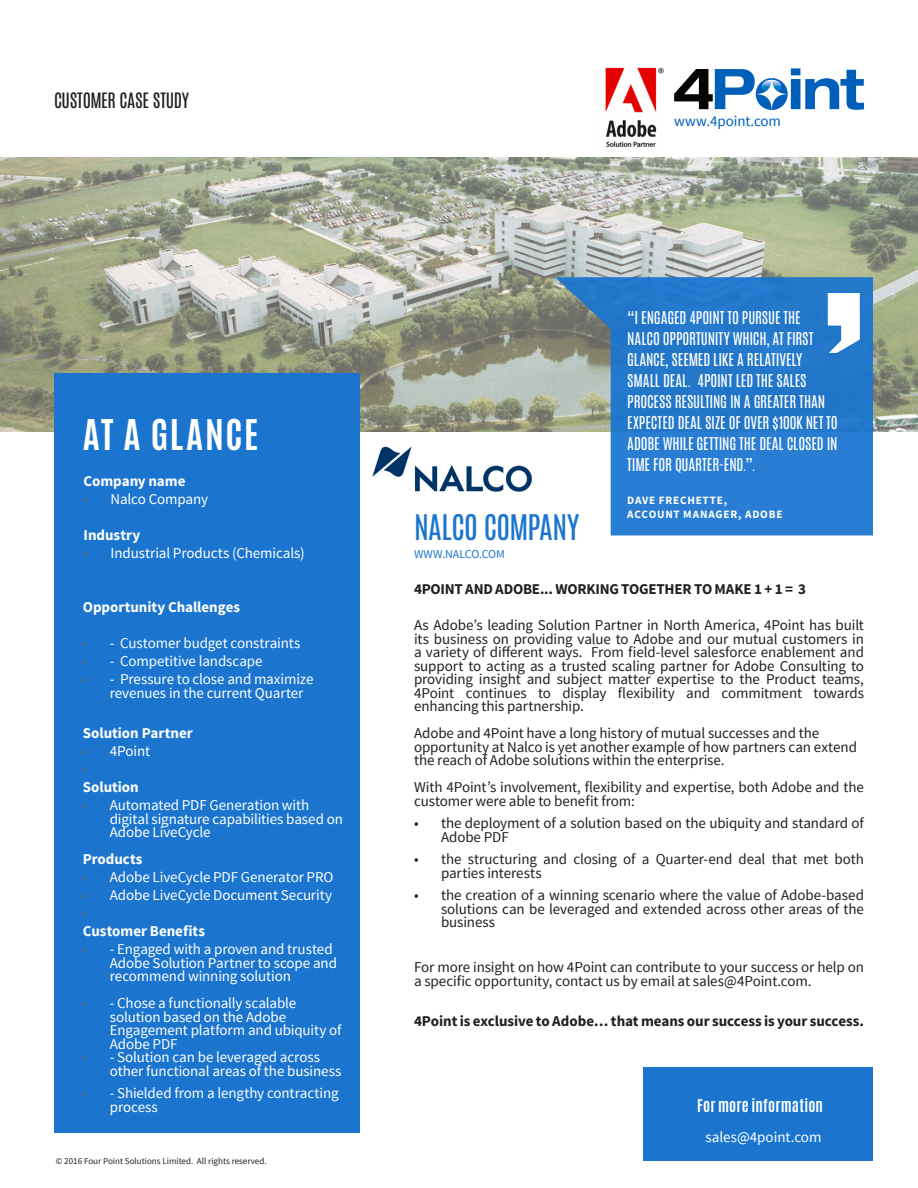
<style>
.page{position:relative;width:918px;height:1188px;background:#fff}
.page>*{position:absolute;margin:0;border:0;box-sizing:border-box;transform-origin:0 0}
.t1{font:700 36px "Antonio";letter-spacing:.045em;color:#fff}
.t2{font:30px "Antonio";letter-spacing:-.02em;color:#1b75cf}
.t3{font:18px "Antonio";letter-spacing:-.02em;color:#231f20}
.t4{font:15px/13.5px "Source Sans Pro";letter-spacing:-.005em;color:#231f20;text-align:justify}
.BC{font:15px/13.5px "Source Sans Pro Regular 2";letter-spacing:-.01em;color:#231f20}
.t5{font:15px/13.5px "Source Sans Pro Regular 2";letter-spacing:-.01em;color:#fff}
.t6{font:15px/21px "Antonio";letter-spacing:-.01em;color:#fff}
.t7{font:15px/13.5px "Source Sans Pro";letter-spacing:-.01em;color:#fff}
.t8{font:700 15px "Source Sans Pro";letter-spacing:-.01em;color:#231f20}
.BC-2{font:700 15px "Source Sans Pro";letter-spacing:-.005em;color:#fff}
.t9{font:700 15px "Antonio";letter-spacing:.01em;color:#fff}
.BC-3{font:15px "Source Sans Pro Bold 2";color:#fff}
.t10{font:15px "Source Sans Pro Regular 2";letter-spacing:-.01em;color:#005fb9}
.t11{font:15px "Source Sans Pro";color:#54687f}
.t12{font:12px "Source Sans Pro";letter-spacing:-.005em;color:#1b75cf}
.BC-4{font:700 11.25px/13.5px "Source Sans Pro";letter-spacing:.065em;color:#fff}
.t13{font:9px "Source Sans Pro Regular 2";color:#231f20}
.s1{color:#54687f}
.s2{font-family:"Source Sans Pro";color:#54687f}
.s3{font-family:"Source Sans Pro"}
.s4{font-family:"Source Sans Pro Regular 2"}
</style>
<div class="page">
<img style="left:0;top:158px;width:918px;height:273px">
<svg style="left:555px;top:277px;width:318px;height:259px;background:#4087cb"></svg>
<div style="left:54px;top:374px;width:305px;height:759px;background:#1b75cf"></div>
<div style="left:644px;top:1067px;width:229px;height:94px;background:#1b75cf"></div>
<svg style="left:823px;top:291px;width:39px;height:64px"></svg>
<svg style="left:674px;top:68px;width:190px;height:42px"></svg>
<img style="left:372px;top:446px;width:160px;height:46px">
<img style="left:605px;top:67px;width:59px;height:81px">
<h1 class="t3" style="left:54px;top:87px;width:137px">CUSTOMER CASE STUDY</h1>
<h1 class="t10" style="left:674px;top:112px;width:108px">www.4point.com</h1>
<h4 class="t1" style="left:83px;top:407px;width:177px">AT A GLANCE</h4>
<h6 class="BC-2" style="left:84px;top:471px;width:103px">Company name</h6>
<p class="t7" style="left:84px;top:493px;width:126px"><span class="s1">•</span> Nalco Company</p>
<p class="BC-2" style="left:84px;top:525px;width:58px">Industry</p>
<p class="t7" style="left:84px;top:547px;width:222px"><span class="s1">•</span> Industrial Products (Chemicals)</p>
<h6 class="BC-2" style="left:83px;top:597px;width:159px">Opportunity Challenges</h6>
<p class="t5" style="left:83px;top:637px;width:219px"><span class="s2">•</span> - Customer budget constraints</p>
<p class="t5" style="left:83px;top:655px;width:181px"><span class="s2">•</span> - Competitive landscape</p>
<p class="t5" style="left:110px;top:673px;width:205px;text-indent:-27px"><span class="s2">•</span> - Pressure to close and maximize <span class="s3">revenues in the current Quarter</span></p>
<p class="BC-2" style="left:83px;top:723px;width:112px">Solution Partner</p>
<p class="t7" style="left:83px;top:745px;width:69px"><span class="s1">•</span> 4Point</p>
<p class="t11" style="left:83px;top:760px;width:6px">•</p>
<p class="BC-2" style="left:83px;top:777px;width:58px">Solution</p>
<p class="t7" style="left:110px;top:799px;width:235px;text-indent:-27px"><span class="s1">•</span> <span class="s4">Automated PDF Generation with </span>digital signature capabilities based on<br>Adobe LiveCycle</p>
<p class="BC-2" style="left:83px;top:849px;width:61px">Products</p>
<p class="t5" style="left:83px;top:871px;width:252px"><span class="s2">•</span> Adobe LiveCycle PDF Generator PRO</p>
<p class="t7" style="left:83px;top:889px;width:251px"><span class="s1">•</span> Adobe LiveCycle Document Security</p>
<p class="t11" style="left:83px;top:904px;width:6px">•</p>
<p class="BC-3" style="left:83px;top:921px;width:124px">Customer Benefits</p>
<p class="t5" style="left:110px;top:943px;width:229px;text-indent:-27px"><span class="s2">•</span> - Engaged with a proven and trusted<br><span class="s3">Adobe Solution Partner to scope and </span>recommend winning solution</p>
<p class="t5" style="left:110px;top:997px;width:233px;text-indent:-27px"><span class="s2">•</span> - Chose a functionally scalable <span class="s3">solution based on the Adobe<br></span>Engagement platform and ubiquity of<br>Adobe PDF</p>
<p class="t7" style="left:110px;top:1051px;width:233px;text-indent:-27px"><span class="s1">•</span> <span class="s4">- Solution can be leveraged across </span>other functional areas of the business</p>
<p class="t5" style="left:110px;top:1087px;width:230px;text-indent:-27px"><span class="s2">•</span> - Shielded from a lengthy contracting <span class="s3">process</span></p>
<p class="t13" style="left:56px;top:1156px;width:212px">© 2016 Four Point Solutions Limited. All rights reserved.</p>
<h4 class="t6" style="left:627px;top:307px;width:212px">“I ENGAGED 4POINT TO PURSUE THE<br>NALCO OPPORTUNITY WHICH, AT FIRST GLANCE, SEEMED LIKE A RELATIVELY SMALL DEAL. 4POINT LED THE SALES PROCESS RESULTING IN A GREATER THAN EXPECTED DEAL SIZE OF OVER $100K NET TO ADOBE WHILE GETTING THE DEAL CLOSED IN TIME FOR QUARTER-END.”.</h4>
<p class="BC-4" style="left:627px;top:494px;width:157px">DAVE FRECHETTE,<br>ACCOUNT MANAGER, ADOBE</p>
<h4 class="t2" style="left:414px;top:505px;width:167px">NALCO COMPANY</h4>
<h4 class="t12" style="left:414px;top:547px;width:92px">WWW.NALCO.COM</h4>
<h4 class="t8" style="left:414px;top:579px;width:394px">4POINT AND ADOBE... WORKING TOGETHER TO MAKE 1 + 1 = 3</h4>
<h4 class="t4" style="left:414px;top:619px;width:452px">As Adobe’s leading Solution Partner in North America, 4Point has built its business on providing value to Adobe and our mutual customers in <span class="s4">a variety of different ways. From field-level salesforce enablement and </span>support to acting as a trusted scaling partner for Adobe Consulting to providing insight and subject matter expertise to the Product teams, <span class="s4">4Point continues to display flexibility and commitment towards </span>enhancing this partnership.</h4>
<p class="BC" style="left:414px;top:727px;width:445px"><span class="s3">Adobe and 4Point have a long history of mutual successes and the </span>opportunity at Nalco is yet another example of how partners can extend the reach of Adobe solutions within the enterprise.</p>
<h4 class="BC" style="left:414px;top:781px;width:451px">With 4Point’s involvement, flexibility and expertise, both Adobe and the customer were able to benefit from:</h4>
<p class="t4" style="left:441px;top:817px;width:424px;text-indent:-27px">• the deployment of a solution based on the ubiquity and standard of<br><span class="s4">Adobe PDF</span></p>
<p class="BC" style="left:441px;top:853px;width:424px;text-indent:-27px"><span class="s3">•</span> the structuring and closing of a Quarter-end deal that met both <span class="s3">parties interests</span></p>
<p class="t4" style="left:441px;top:889px;width:424px;text-indent:-27px">• <span class="s4">the creation of a winning scenario where the value of Adobe-based </span>solutions can be leveraged and extended across other areas of the business</p>
<h4 class="BC" style="left:414px;top:961px;width:451px">For more insight on how 4Point can contribute to your success or help on a specific opportunity, contact us by email at sales@4Point.com.</h4>
<h4 class="t8" style="left:414px;top:1011px;width:451px">4Point is exclusive to Adobe… that means our success is your success.</h4>
<p class="t9" style="left:697px;top:1094px;width:127px">For more information</p>
<p class="t5" style="left:706px;top:1130px;width:118px">sales@4point.com</p>
</div>
